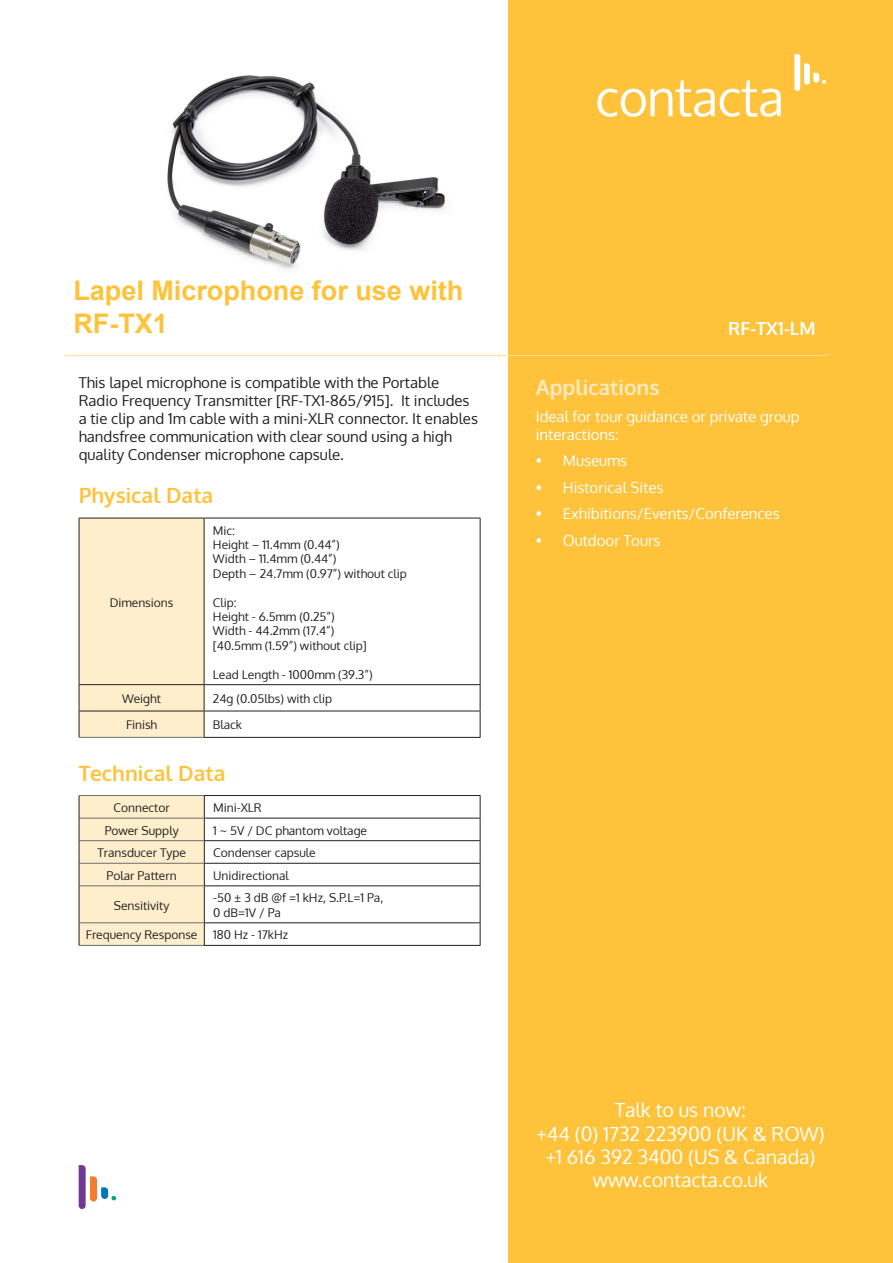
<style>
.page{position:relative;width:893px;height:1263px;background:#fff}
.page>*{position:absolute;margin:0;border:0;box-sizing:border-box;transform-origin:0 0}
.t1{font:700 27px/32.4px "Arial";color:#fec33b}
.t2{font:700 21px "Oxygen";color:#fec33b}
.t3{font:700 21px "Oxygen";color:#feeac2}
.t4{font:19.5px "Oxygen";color:#fff}
.t5{font:700 18px "Oxygen";color:#fff}
.t6{font:15px/18px "Oxygen";color:#231f20}
.t7{font:15px/18px "Oxygen";color:#fff}
.t8{font:12px "Oxygen";color:#231f20}
</style>
<div class="page">
<img style="left:167px;top:75px;width:279px;height:195px">
<div style="left:508px;top:0;width:385px;height:1263px;background:#fec33b"></div>
<hr style="left:65px;top:355px;width:763px;height:1px;background:#ffdd9d">
<svg style="left:79px;top:1165px;width:37px;height:44px"></svg>
<svg style="left:597px;top:80px;width:184px;height:37px"></svg>
<svg style="left:794px;top:54px;width:32px;height:37px"></svg>
<hr style="left:204px;top:518px;width:276px;height:1px;background:#231f20">
<hr style="left:480px;top:518px;width:1px;height:166px;background:#231f20">
<hr style="left:204px;top:684px;width:276px;height:1px;background:#231f20">
<div style="left:79px;top:518px;width:126px;height:219px;background:#feeecb"></div>
<hr style="left:204px;top:711px;width:276px;height:1px;background:#231f20">
<svg style="left:480px;top:685px;width:1px;height:52px"></svg>
<hr style="left:204px;top:737px;width:276px;height:1px;background:#231f20">
<hr style="left:79px;top:737px;width:125px;height:1px;background:#6d6d6e">
<hr style="left:79px;top:945px;width:125px;height:1px;background:#6d6d6e">
<svg style="left:79px;top:795px;width:402px;height:150px"></svg>
<hr style="left:204px;top:945px;width:276px;height:1px;background:#231f20">
<p class="t1" style="left:73px;top:276px;width:392px">Lapel Microphone for use with<br>RF-TX1</p>
<p class="t6" style="left:79px;top:373px;width:401px">This lapel microphone is compatible with the Portable Radio Frequency Transmitter [RF-TX1-865/915]. It includes a tie clip and 1m cable with a mini-XLR connector. It enables handsfree communication with clear sound using a high quality Condenser microphone capsule.</p>
<p class="t2" style="left:79px;top:482px;width:136px">Physical Data</p>
<p class="t8" style="left:110px;top:594px;width:65px">Dimensions</p>
<p class="t8" style="left:213px;top:522px;width:24px">Mic:</p>
<p class="t8" style="left:213px;top:536px;width:128px">Height – 11.4mm (0.44”)</p>
<p class="t8" style="left:213px;top:551px;width:125px">Width – 11.4mm (0.44”)</p>
<p class="t8" style="left:213px;top:565px;width:195px">Depth – 24.7mm (0.97”) without clip</p>
<p class="t8" style="left:213px;top:594px;width:25px">Clip:</p>
<p class="t8" style="left:213px;top:608px;width:123px">Height - 6.5mm (0.25”)</p>
<p class="t8" style="left:213px;top:623px;width:123px">Width - 44.2mm (17.4”)</p>
<p class="t8" style="left:213px;top:637px;width:155px">[40.5mm (1.59”) without clip]</p>
<p class="t8" style="left:213px;top:666px;width:161px">Lead Length - 1000mm (39.3”)</p>
<p class="t8" style="left:122px;top:691px;width:40px">Weight</p>
<p class="t8" style="left:213px;top:691px;width:121px">24g (0.05lbs) with clip</p>
<p class="t8" style="left:126px;top:717px;width:33px">Finish</p>
<p class="t8" style="left:213px;top:717px;width:31px">Black</p>
<p class="t2" style="left:79px;top:760px;width:148px">Technical Data</p>
<p class="t8" style="left:114px;top:800px;width:58px">Connector</p>
<p class="t8" style="left:213px;top:800px;width:50px">Mini-XLR</p>
<p class="t8" style="left:105px;top:822px;width:75px">Power Supply</p>
<p class="t8" style="left:213px;top:822px;width:155px">1 ~ 5V / DC phantom voltage</p>
<p class="t8" style="left:97px;top:845px;width:90px">Transducer Type</p>
<p class="t8" style="left:213px;top:845px;width:104px">Condenser capsule</p>
<p class="t8" style="left:107px;top:867px;width:72px">Polar Pattern</p>
<p class="t8" style="left:213px;top:867px;width:77px">Unidirectional</p>
<p class="t8" style="left:114px;top:897px;width:57px">Sensitivity</p>
<p class="t8" style="left:213px;top:890px;width:172px">-50 ± 3 dB @f =1 kHz, S.P.L=1 Pa,</p>
<p class="t8" style="left:213px;top:904px;width:69px">0 dB=1V / Pa</p>
<p class="t8" style="left:86px;top:927px;width:113px">Frequency Response</p>
<p class="t8" style="left:213px;top:927px;width:76px">180 Hz - 17kHz</p>
<p class="t5" style="left:728px;top:318px;width:89px">RF-TX1-LM</p>
<p class="t3" style="left:536px;top:374px;width:125px">Applications</p>
<p class="t7" style="left:536px;top:407px;width:265px">Ideal for tour guidance or private group interactions:</p>
<p class="t7" style="left:536px;top:452px;width:93px">• Museums</p>
<p class="t7" style="left:536px;top:478px;width:129px">• Historical Sites</p>
<p class="t7" style="left:536px;top:505px;width:245px">• Exhibitions/Events/Conferences</p>
<p class="t7" style="left:536px;top:531px;width:126px">• Outdoor Tours</p>
<p class="t4" style="left:615px;top:1097px;width:132px">Talk to us now:</p>
<p class="t4" style="left:536px;top:1120px;width:290px">+44 (0) 1732 223900 (UK &amp; ROW)</p>
<p class="t4" style="left:545px;top:1144px;width:272px">+1 616 392 3400 (US &amp; Canada)</p>
<p class="t4" style="left:593px;top:1167px;width:177px">www.contacta.co.uk</p>
</div>
